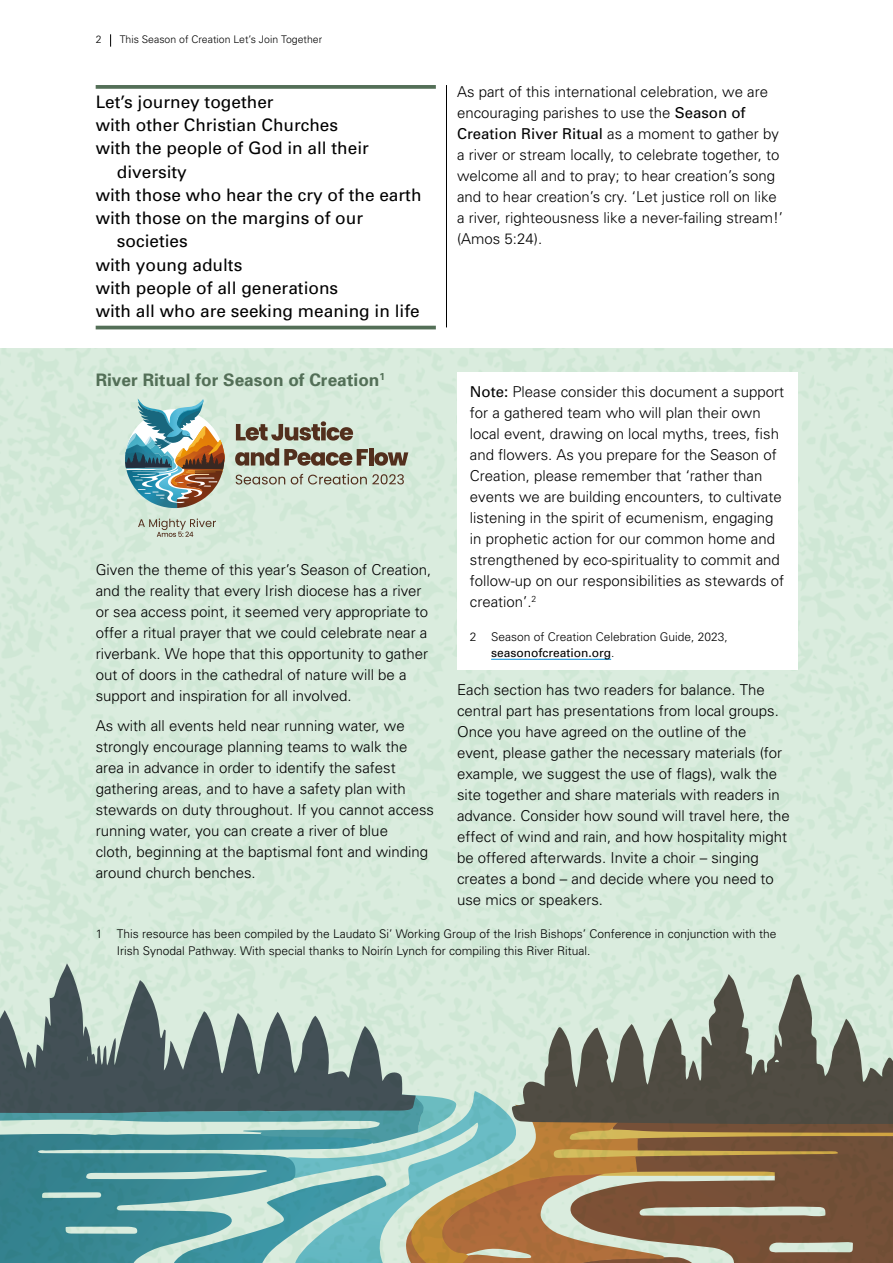
<style>
.page{position:relative;width:893px;height:1263px;background:#fff}
.page>*{position:absolute;margin:0;border:0;box-sizing:border-box;transform-origin:0 0}
.t1{font:17.25px "Univers";color:#000}
.t2{font:700 17.25px "Univers";color:#536f57}
.t3{font:300 15px/21px "Univers";color:#000}
.t4{font:300 12px/16.5px "Univers";color:#000}
.t5{font:300 10.5px "Univers";color:#000}
.s1{font-weight:400}
</style>
<div class="page">
<img style="left:0;top:349px;width:893px;height:742px">
<img style="left:124px;top:399px;width:101px;height:109px">
<svg style="left:236px;top:421px;width:117px;height:20px;background:#999483"></svg>
<svg style="left:235px;top:448px;width:133px;height:18px;background:#938b7a"></svg>
<hr style="left:369px;top:448px;width:4px;height:17px;background:#522f1d">
<svg style="left:374px;top:452px;width:34px;height:14px"></svg>
<svg style="left:236px;top:475px;width:49px;height:9px"></svg>
<svg style="left:291px;top:474px;width:113px;height:10px"></svg>
<svg style="left:138px;top:518px;width:78px;height:19px"></svg>
<div style="left:457px;top:372px;width:340px;height:298px;background:#fff"></div>
<hr style="left:491px;top:659px;width:120px;height:1px;background:#0090d7">
<svg style="left:96px;top:85px;width:340px;height:4px"></svg>
<hr style="left:96px;top:326px;width:340px;height:3px;background:#536f57">
<svg style="left:512px;top:972px;width:381px;height:121px;background:#9fa99c"></svg>
<svg style="left:0;top:963px;width:416px;height:130px;background:#96a7a0"></svg>
<svg style="left:0;top:1093px;width:893px;height:170px;background:#7d8c7e"></svg>
<hr style="left:446px;top:85px;width:1px;height:242px;background:#000">
<svg style="left:110px;top:34px;width:1px;height:13px"></svg>
<p class="t5" style="left:96px;top:33px;width:7px">2</p>
<p class="t5" style="left:120px;top:33px;width:204px">This Season of Creation Let’s Join Together</p>
<p class="t1" style="left:96px;top:92px;width:179px">Let’s journey together</p>
<p class="t1" style="left:96px;top:115px;width:244px">with other Christian Churches</p>
<p class="t1" style="left:96px;top:138px;width:275px">with the people of God in all their</p>
<p class="t1" style="left:117px;top:161px;width:71px">diversity</p>
<p class="t1" style="left:96px;top:185px;width:327px">with those who hear the cry of the earth</p>
<p class="t1" style="left:96px;top:208px;width:269px">with those on the margins of our</p>
<p class="t1" style="left:117px;top:231px;width:72px">societies</p>
<p class="t1" style="left:96px;top:255px;width:148px">with young adults</p>
<p class="t1" style="left:96px;top:278px;width:244px">with people of all generations</p>
<p class="t1" style="left:96px;top:301px;width:325px">with all who are seeking meaning in life</p>
<p class="t2" style="left:96px;top:369px;width:291px">River Ritual for Season of Creation<sup>1</sup></p>
<p class="t3" style="left:96px;top:559px;width:337px">Given the theme of this year’s Season of Creation, and the reality that every Irish diocese has a river or sea access point, it seemed very appropriate to offer a ritual prayer that we could celebrate near a riverbank. We hope that this opportunity to gather out of doors in the cathedral of nature will be a support and inspiration for all involved.</p>
<p class="t3" style="left:96px;top:714px;width:340px">As with all events held near running water, we strongly encourage planning teams to walk the area in advance in order to identify the safest gathering areas, and to have a safety plan with stewards on duty throughout. If you cannot access running water, you can create a river of blue<br>cloth, beginning at the baptismal font and winding around church benches.</p>
<p class="t3" style="left:457px;top:81px;width:327px">As part of this international celebration, we are encouraging parishes to use the <span class="s1">Season of Creation River Ritual</span> as a moment to gather by a river or stream locally, to celebrate together, to welcome all and to pray; to hear creation’s song and to hear creation’s cry. ‘Let justice roll on like a river, righteousness like a never-failing stream!’ (Amos 5:24).</p>
<p class="t3" style="left:470px;top:381px;width:316px"><span class="s1">Note:</span> Please consider this document a support for a gathered team who will plan their own local event, drawing on local myths, trees, fish and flowers. As you prepare for the Season of Creation, please remember that ‘rather than events we are building encounters, to cultivate listening in the spirit of ecumenism, engaging in prophetic action for our common home and strengthened by eco-spirituality to commit and follow-up on our responsibilities as stewards of creation’.<sup>2</sup></p>
<p class="t4" style="left:491px;top:628px;width:238px;text-indent:-21px">2 Season of Creation Celebration Guide, 2023, <span class="s1">seasonofcreation.org</span>.</p>
<p class="t3" style="left:457px;top:678px;width:334px">Each section has two readers for balance. The central part has presentations from local groups.<br>Once you have agreed on the outline of the event, please gather the necessary materials (for example, we suggest the use of flags), walk the site together and share materials with readers in advance. Consider how sound will travel here, the effect of wind and rain, and how hospitality might be offered afterwards. Invite a choir – singing creates a bond – and decide where you need to use mics or speakers.</p>
<p class="t4" style="left:117px;top:925px;width:661px;text-indent:-21px">1 This resource has been compiled by the Laudato Si’ Working Group of the Irish Bishops’ Conference in conjunction with the<br>Irish Synodal Pathway. With special thanks to Noirín Lynch for compiling this River Ritual.</p>
</div>
